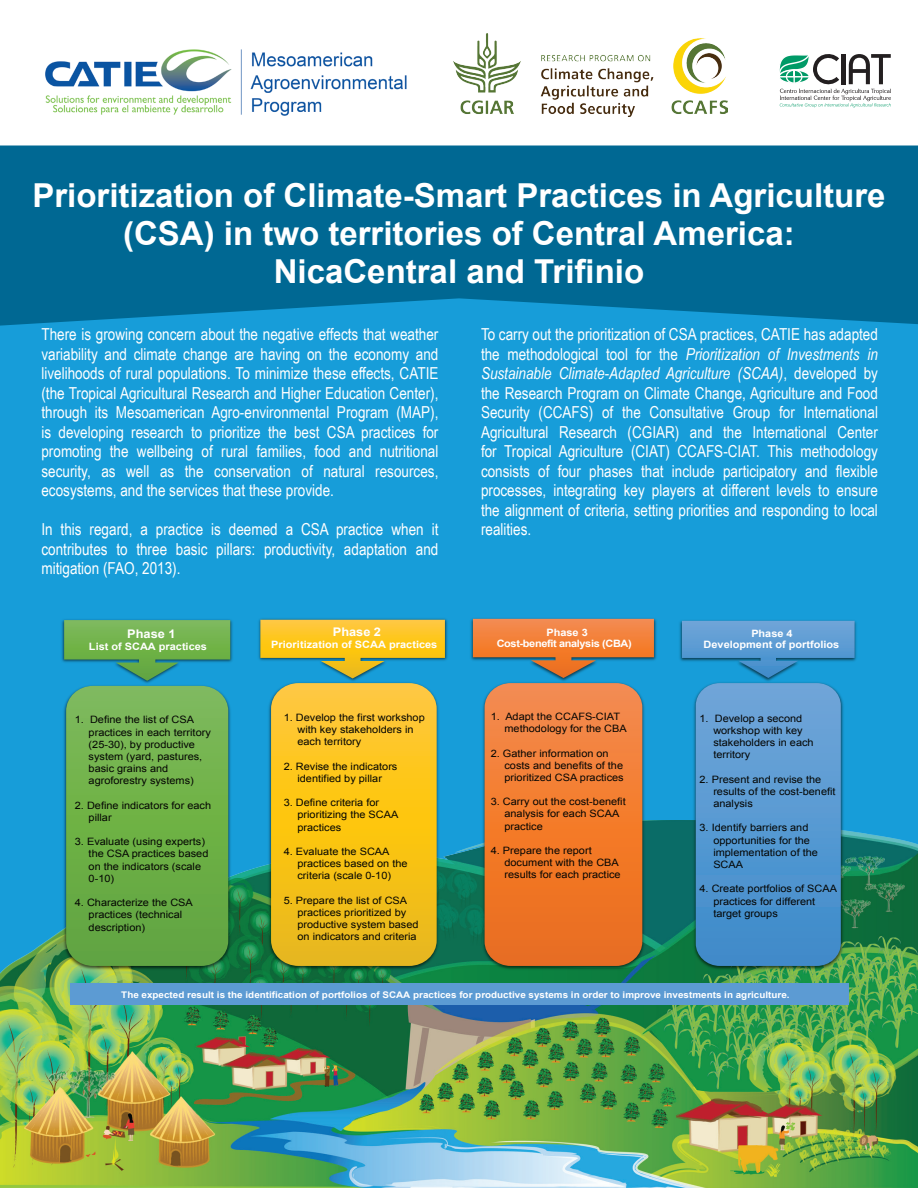
<style>
.page{position:relative;width:918px;height:1188px;background:#fff}
.page>*{position:absolute;margin:0;border:0;box-sizing:border-box;transform-origin:0 0}
.t1{font:700 33px/38px "Arial";color:#fff;text-align:center}
.t2{font:16.5px/19.5px "Arial Narrow";color:#fff;text-align:justify}
.t3{font:700 11.85px "Arial";letter-spacing:-.005em;color:#fff;scale:1.08 1}
.t4{font:10.2px/12.1px "Arial";color:#040503;scale:1.08 1}
.t5{font:700 10.2px/10.9px "Arial";color:#fff;text-align:center;scale:1.08 1}
.t6{font:700 10.2px/10.9px "Arial";letter-spacing:-.03em;color:#fff;text-align:center;scale:1.08 1}
.t7{font:700 9.15px "Arial";color:#fff;scale:1.08 1}
.s1{font-style:italic}
</style>
<div class="page">
<div style="left:0;top:146px;width:918px;height:152px;background:#006893"></div>
<div style="left:0;top:298px;width:918px;height:523px;background:#179dd9"></div>
<img style="left:45px;top:49px;width:362px;height:67px">
<img style="left:0;top:821px;width:918px;height:367px">
<img style="left:60px;top:617px;width:174px;height:69px">
<svg style="left:64px;top:620px;width:166px;height:61px;background:#57a972"></svg>
<img style="left:62px;top:683px;width:170px;height:288px">
<img style="left:71px;top:681px;width:155px;height:295px">
<svg style="left:66px;top:686px;width:162px;height:280px;background:#6daf4b"></svg>
<img style="left:256px;top:617px;width:193px;height:67px">
<img style="left:260px;top:618px;width:188px;height:44px">
<svg style="left:260px;top:620px;width:185px;height:58px;background:#b9b752"></svg>
<img style="left:267px;top:680px;width:174px;height:291px">
<svg style="left:271px;top:683px;width:166px;height:283px;background:#f4c11f"></svg>
<img style="left:469px;top:616px;width:189px;height:67px">
<img style="left:654px;top:620px;width:6px;height:40px">
<svg style="left:473px;top:619px;width:181px;height:59px;background:#b18461"></svg>
<img style="left:480px;top:680px;width:167px;height:291px">
<svg style="left:485px;top:683px;width:157px;height:283px;background:#ee7b32"></svg>
<img style="left:678px;top:618px;width:181px;height:65px">
<svg style="left:682px;top:621px;width:173px;height:345px;background:#4a96c8"></svg>
<div style="left:70px;top:983px;width:779px;height:22px;background:#5c9bd3"></div>
<svg style="left:779px;top:54px;width:112px;height:53px"></svg>
<img style="left:453px;top:34px;width:274px;height:82px">
<h1 class="t1" style="left:32px;top:177px;width:855px">Prioritization of Climate-Smart Practices in Agriculture (CSA) in two territories of Central America:<br>NicaCentral and Trifinio</h1>
<p class="t2" style="left:41px;top:324px;width:399px">There is growing concern about the negative effects that weather variability and climate change are having on the economy and livelihoods of rural populations. To minimize these effects, CATIE (the Tropical Agricultural Research and Higher Education Center), through its Mesoamerican Agro-environmental Program (MAP), is developing research to prioritize the best CSA practices for promoting the wellbeing of rural families, food and nutritional security, as well as the conservation of natural resources, ecosystems, and the services that these provide.</p>
<p class="t2" style="left:41px;top:519px;width:399px">In this regard, a practice is deemed a CSA practice when it contributes to three basic pillars: productivity, adaptation and mitigation (FAO, 2013).</p>
<p class="t3" style="left:127px;top:626px;width:46px">Phase 1</p>
<p class="t5" style="left:89px;top:641px;width:111px">List of SCAA practices</p>
<p class="t4" style="left:89px;top:714px;width:115px;text-indent:-14px">1. Define the list of CSA practices in each territory (25-30), by productive system (yard, pastures, basic grains and agroforestry systems)</p>
<p class="t4" style="left:89px;top:799px;width:115px;text-indent:-14px">2. Define indicators for each pillar</p>
<p class="t4" style="left:89px;top:836px;width:112px;text-indent:-14px">3. Evaluate (using experts) the CSA practices based on the indicators (scale<br>0-10)</p>
<p class="t4" style="left:89px;top:897px;width:98px;text-indent:-14px">4. Characterize the CSA practices (technical description)</p>
<p class="t3" style="left:333px;top:624px;width:46px">Phase 2</p>
<p class="t5" style="left:271px;top:639px;width:155px">Prioritization of SCAA practices</p>
<p class="t4" style="left:297px;top:711px;width:119px;text-indent:-14px">1. Develop the first workshop with key stakeholders in each territory</p>
<p class="t4" style="left:284px;top:760px;width:107px;text-align:center">2. Revise the indicators identified by pillar</p>
<p class="t4" style="left:297px;top:797px;width:95px;text-indent:-14px">3. Define criteria for prioritizing the SCAA practices</p>
<p class="t4" style="left:297px;top:845px;width:103px;text-indent:-14px">4. Evaluate the SCAA practices based on the criteria (scale 0-10)</p>
<p class="t4" style="left:297px;top:894px;width:114px;text-indent:-14px">5. Prepare the list of CSA practices prioritized by productive system based on indicators and criteria</p>
<p class="t2" style="left:481px;top:324px;width:399px">To carry out the prioritization of CSA practices, CATIE has adapted the methodological tool for the <span class="s1">Prioritization of Investments in Sustainable Climate-Adapted Agriculture (SCAA)</span>, developed by the Research Program on Climate Change, Agriculture and Food Security (CCAFS) of the Consultative Group for International Agricultural Research (CGIAR) and the International Center for Tropical Agriculture (CIAT) CCAFS-CIAT. This methodology consists of four phases that include participatory and flexible processes, integrating key players at different levels to ensure the alignment of criteria, setting priorities and responding to local realities.</p>
<p class="t6" style="left:497px;top:627px;width:127px">Phase 3<br>Cost-benefit analysis (CBA)</p>
<p class="t5" style="left:704px;top:628px;width:127px">Phase 4<br>Development of portfolios</p>
<p class="t4" style="left:504px;top:710px;width:115px;text-indent:-14px">1. Adapt the CCAFS-CIAT methodology for the CBA</p>
<p class="t4" style="left:504px;top:747px;width:112px;text-indent:-14px">2. Gather information on costs and benefits of the prioritized CSA practices</p>
<p class="t4" style="left:504px;top:796px;width:114px;text-indent:-14px">3. Carry out the cost-benefit analysis for each SCAA practice</p>
<p class="t4" style="left:504px;top:845px;width:109px;text-indent:-14px">4. Prepare the report document with the CBA results for each practice</p>
<p class="t4" style="left:713px;top:712px;width:94px;text-indent:-14px">1. Develop a second workshop with key stakeholders in each territory</p>
<p class="t4" style="left:713px;top:773px;width:115px;text-indent:-14px">2. Present and revise the results of the cost-benefit analysis</p>
<p class="t4" style="left:713px;top:822px;width:98px;text-indent:-14px">3. Identify barriers and opportunities for the implementation of the<br>SCAA</p>
<p class="t4" style="left:713px;top:883px;width:116px;text-indent:-14px">4. Create portfolios of SCAA practices for different target groups</p>
<p class="t7" style="left:121px;top:988px;width:620px">The expected result is the identification of portfolios of SCAA practices for productive systems in order to improve investments in agriculture.</p>
</div>
